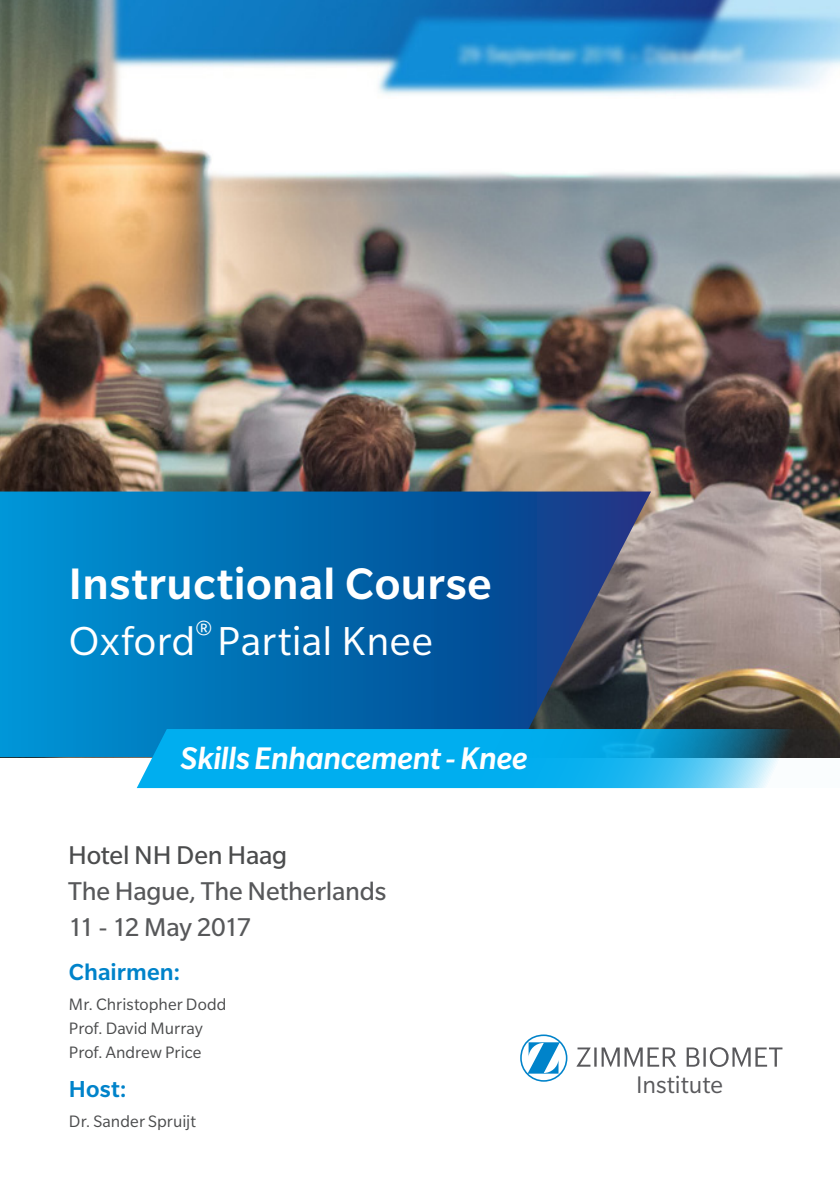
<style>
.page{position:relative;width:840px;height:1191px;background:#fff}
.page>*{position:absolute;margin:0;border:0;box-sizing:border-box;transform-origin:0 0}
.t1{font:500 48px "Slate Pro";letter-spacing:.01em;color:#fff}
.t2{font:44px "Slate Pro";letter-spacing:.01em;color:#fff}
.t3{font:italic 500 34px "Slate Pro";letter-spacing:-.01em;color:#fff}
.t4{font:28px "Slate Pro";letter-spacing:-.005em;color:#57585a}
.t5{font:28px "Slate Pro";letter-spacing:-.005em;color:#4b4c4d}
.t6{font:28px "Slate Pro";letter-spacing:-.055em;color:#57585a}
.t7{font:26.2px "Slate Pro";color:#59595c}
.t8{font:500 25.2px "Slate Pro";letter-spacing:.005em;color:#0083ca}
.t9{font:18px "Slate Pro";letter-spacing:.005em;color:#4b4c4d}
</style>
<div class="page">
<img style="left:0;top:0;width:839px;height:729px">
<svg style="left:0;top:491px;width:650px;height:266px;background:#0968a8"></svg>
<svg style="left:137px;top:729px;width:702px;height:59px;background:#1ca9de"></svg>
<svg style="left:576px;top:1047px;width:206px;height:20px"></svg>
<svg style="left:520px;top:1034px;width:47px;height:47px"></svg>
<p class="t1" style="left:69px;top:558px;width:424px">Instructional Course</p>
<p class="t2" style="left:69px;top:618px;width:365px">Oxford<sup>®</sup> Partial Knee</p>
<p class="t3" style="left:181px;top:740px;width:348px">Skills Enhancement - Knee</p>
<p class="t5" style="left:68px;top:840px;width:220px">Hotel NH Den Haag</p>
<p class="t4" style="left:68px;top:876px;width:320px">The Hague, The Netherlands</p>
<p class="t6" style="left:68px;top:912px;width:184px">11 - 12 May 2017</p>
<p class="t8" style="left:69px;top:958px;width:113px">Chairmen:</p>
<p class="t9" style="left:69px;top:995px;width:159px">Mr. Christopher Dodd</p>
<p class="t9" style="left:69px;top:1019px;width:135px">Prof. David Murray</p>
<p class="t9" style="left:69px;top:1043px;width:134px">Prof. Andrew Price</p>
<p class="t8" style="left:69px;top:1075px;width:59px">Host:</p>
<p class="t9" style="left:69px;top:1112px;width:128px">Dr. Sander Spruijt</p>
<p class="t7" style="left:635px;top:1071px;width:88px">Institute</p>
</div>
